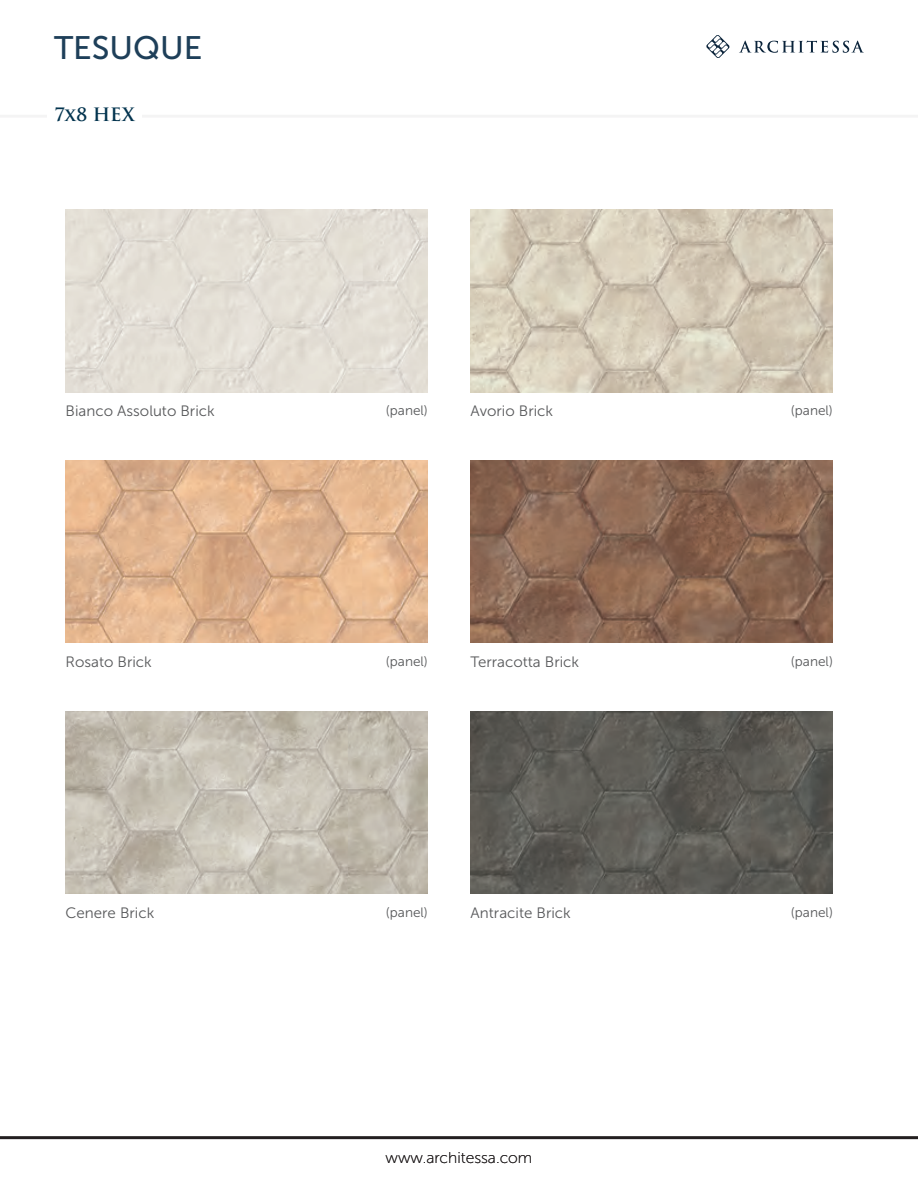
<style>
.page{position:relative;width:918px;height:1188px;background:#fff}
.page>*{position:absolute;margin:0;border:0;box-sizing:border-box;transform-origin:0 0}
.t1{font:32.4px "Museo Sans 500";color:#1e3f59}
.t2{font:600 18px "Trajan Pro 3";color:#02334e}
.t3{font:15.6px "Museo Sans 100";color:#231f20}
.t4{font:15px "Museo Sans 300";color:#57585a}
.t5{font:13.5px "Museo Sans 300";color:#57585a}
</style>
<div class="page">
<svg style="left:706px;top:35px;width:24px;height:23px"></svg>
<svg style="left:739px;top:41px;width:125px;height:12px"></svg>
<hr style="left:0;top:1136px;width:918px;height:3px;background:#231f20">
<img style="left:66px;top:209px;width:362px;height:183px">
<img style="left:66px;top:460px;width:362px;height:183px">
<img style="left:66px;top:711px;width:362px;height:183px">
<img style="left:471px;top:209px;width:362px;height:183px">
<img style="left:471px;top:460px;width:361px;height:183px">
<img style="left:471px;top:711px;width:362px;height:183px">
<hr style="left:0;top:115px;width:918px;height:3px;background:#231f20">
<div style="left:47px;top:102px;width:95px;height:24px;background:#fff"></div>
<h1 class="t1" style="left:54px;top:30px;width:150px">TESUQUE</h1>
<p class="t2" style="left:55px;top:101px;width:81px">7x8 HEX</p>
<p class="t4" style="left:66px;top:403px;width:151px">Bianco Assoluto Brick</p>
<p class="t4" style="left:66px;top:653px;width:88px">Rosato Brick</p>
<p class="t4" style="left:66px;top:904px;width:90px">Cenere Brick</p>
<p class="t5" style="left:386px;top:403px;width:43px">(panel)</p>
<p class="t4" style="left:471px;top:403px;width:84px">Avorio Brick</p>
<p class="t5" style="left:386px;top:654px;width:43px">(panel)</p>
<p class="t4" style="left:471px;top:653px;width:110px">Terracotta Brick</p>
<p class="t5" style="left:386px;top:905px;width:43px">(panel)</p>
<p class="t4" style="left:471px;top:904px;width:102px">Antracite Brick</p>
<p class="t3" style="left:386px;top:1149px;width:148px">www.architessa.com</p>
<p class="t5" style="left:791px;top:403px;width:43px">(panel)</p>
<p class="t5" style="left:791px;top:654px;width:43px">(panel)</p>
<p class="t5" style="left:791px;top:905px;width:43px">(panel)</p>
</div>
